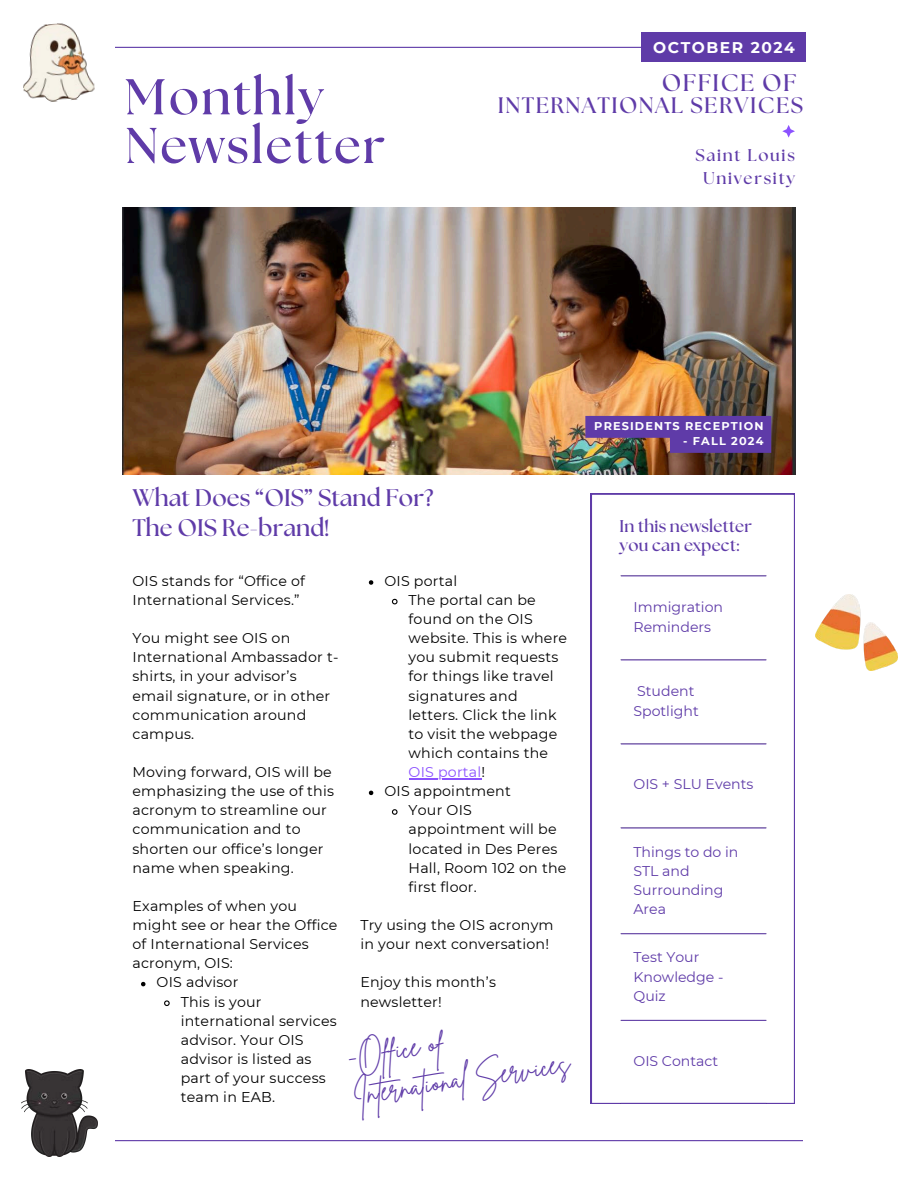
<style>
.page{position:relative;width:918px;height:1188px;background:#fff}
.page>*{position:absolute;margin:0;border:0;box-sizing:border-box;transform-origin:0 0}
.t1{font:700 50.25px/48.8px "The Seasons";letter-spacing:.04em;color:#5f3ba8}
.t2{font:28.65px/39.6px "Brittany Signature";color:#5f3ba8}
.t3{font:700 24px "The Seasons";color:#5f3ba8}
.t4{font:700 23.85px "The Seasons";letter-spacing:.065em;color:#5f3ba8}
.t5{font:700 22.35px "The Seasons";letter-spacing:.065em;color:#5f3ba8}
.t6{font:700 16.95px/19px "The Seasons";letter-spacing:.01em;color:#5f3ba8}
.t7{font:700 16.95px/23.2px "The Seasons";letter-spacing:.1em;color:#5f3ba8;text-align:center}
.t8{font:700 15.45px "Montserrat";letter-spacing:.1em;color:#fff}
.t9{font:14.25px/19.2px "Montserrat";letter-spacing:.015em;color:#000}
.t10{font:14.25px "Montserrat";letter-spacing:.015em;color:#8c52ff}
.t11{font:14.1px/19.2px "Montserrat";color:#5f3ba8}
.t12{font:700 11.25px "Montserrat";letter-spacing:.1em;color:#fff}
.s1{color:#000}
</style>
<div class="page">
<hr style="left:115px;top:47px;width:688px;height:1px;background:#5f3ba8">
<hr style="left:115px;top:1140px;width:688px;height:1px;background:#5f3ba8">
<svg style="left:141px;top:982px;width:5px;height:4px"></svg>
<svg style="left:164px;top:1000px;width:6px;height:6px"></svg>
<svg style="left:369px;top:580px;width:4px;height:5px"></svg>
<svg style="left:391px;top:598px;width:7px;height:7px"></svg>
<hr style="left:409px;top:778px;width:73px;height:1px;background:#8c52ff">
<svg style="left:369px;top:791px;width:4px;height:4px"></svg>
<svg style="left:391px;top:809px;width:7px;height:6px"></svg>
<svg style="left:782px;top:125px;width:13px;height:13px"></svg>
<svg style="left:591px;top:494px;width:204px;height:609px"></svg>
<hr style="left:621px;top:575px;width:145px;height:1px;background:#5f3ba8">
<hr style="left:621px;top:659px;width:145px;height:1px;background:#5f3ba8">
<hr style="left:621px;top:743px;width:145px;height:1px;background:#5f3ba8">
<hr style="left:621px;top:827px;width:145px;height:2px;background:#5f3ba8">
<hr style="left:621px;top:933px;width:145px;height:1px;background:#5f3ba8">
<hr style="left:621px;top:1020px;width:145px;height:1px;background:#5f3ba8">
<hr style="left:621px;top:1103px;width:145px;height:1px;background:#5f3ba8">
<img style="left:123px;top:207px;width:672px;height:267px">
<img style="left:21px;top:1069px;width:77px;height:88px">
<img style="left:815px;top:594px;width:82px;height:76px">
<img style="left:23px;top:23px;width:72px;height:79px">
<img style="left:585px;top:416px;width:186px;height:37px">
<div style="left:641px;top:32px;width:165px;height:30px;background:#5f3ba8"></div>
<p class="t8" style="left:653px;top:38px;width:143px">OCTOBER 2024</p>
<p class="t1" style="left:125px;top:75px;width:262px">Monthly<br>Newsletter</p>
<p class="t4" style="left:662px;top:72px;width:136px">OFFICE OF</p>
<p class="t5" style="left:498px;top:95px;width:307px">INTERNATIONAL SERVICES</p>
<p class="t7" style="left:695px;top:144px;width:101px">Saint Louis<br>University</p>
<p class="t3" style="left:133px;top:487px;width:303px">What Does “OIS” Stand For?</p>
<h4 class="t3" style="left:133px;top:517px;width:199px">The OIS Re-brand!</h4>
<h3 class="t9" style="left:133px;top:571px;width:174px">OIS stands for “Office of<br>International Services.”</h3>
<h1 class="t9" style="left:133px;top:629px;width:207px">You might see OIS on<br>International Ambassador t&shy;shirts, in your advisor’s email signature, or in other communication around campus.</h1>
<h5 class="t9" style="left:133px;top:762px;width:203px">Moving forward, OIS will be emphasizing the use of this acronym to streamline our communication and to shorten our office’s longer name when speaking.</h5>
<p class="t9" style="left:133px;top:896px;width:207px">Examples of when you might see or hear the Office of International Services acronym, OIS:</p>
<p class="t9" style="left:157px;top:973px;width:83px">OIS advisor</p>
<p class="t9" style="left:181px;top:992px;width:158px">This is your international services advisor. Your OIS advisor is listed as part of your success team in EAB.</p>
<p class="t9" style="left:384px;top:571px;width:74px">OIS portal</p>
<p class="t9" style="left:409px;top:590px;width:160px">The portal can be found on the OIS website. This is where you submit requests for things like travel signatures and letters. Click the link to visit the webpage which contains the</p>
<p class="t10" style="left:409px;top:763px;width:78px">OIS portal<span class="s1">!</span></p>
<p class="t9" style="left:384px;top:782px;width:128px">OIS appointment</p>
<p class="t9" style="left:409px;top:801px;width:65px">Your OIS</p>
<p class="t9" style="left:409px;top:820px;width:150px">appointment will be</p>
<p class="t9" style="left:409px;top:839px;width:150px">located in Des Peres</p>
<p class="t9" style="left:409px;top:858px;width:159px">Hall, Room 102 on the</p>
<p class="t9" style="left:409px;top:877px;width:70px">first floor.</p>
<p class="t9" style="left:360px;top:915px;width:195px">Try using the OIS acronym</p>
<p class="t9" style="left:360px;top:935px;width:190px">in your next conversation!</p>
<p class="t9" style="left:360px;top:973px;width:137px">Enjoy this month’s</p>
<p class="t9" style="left:360px;top:992px;width:83px">newsletter!</p>
<p class="t2" style="left:344px;top:1037px;width:221px;rotate:-9deg">-Office of<br>International Services</p>
<h2 class="t12" style="left:594px;top:419px;width:171px">PRESIDENTS RECEPTION</h2>
<h5 class="t12" style="left:683px;top:434px;width:82px">- FALL 2024</h5>
<p class="t6" style="left:620px;top:517px;width:134px">In this newsletter you can expect:</p>
<p class="t11" style="left:634px;top:598px;width:91px">Immigration<br>Reminders</p>
<p class="t11" style="left:634px;top:682px;width:67px">Student<br>Spotlight</p>
<p class="t11" style="left:634px;top:775px;width:121px">OIS + SLU Events</p>
<p class="t11" style="left:634px;top:842px;width:106px">Things to do in<br>STL and<br>Surrounding<br>Area</p>
<p class="t11" style="left:634px;top:948px;width:91px">Test Your<br>Knowledge -<br>Quiz</p>
<p class="t11" style="left:634px;top:1051px;width:86px">OIS Contact</p>
</div>
